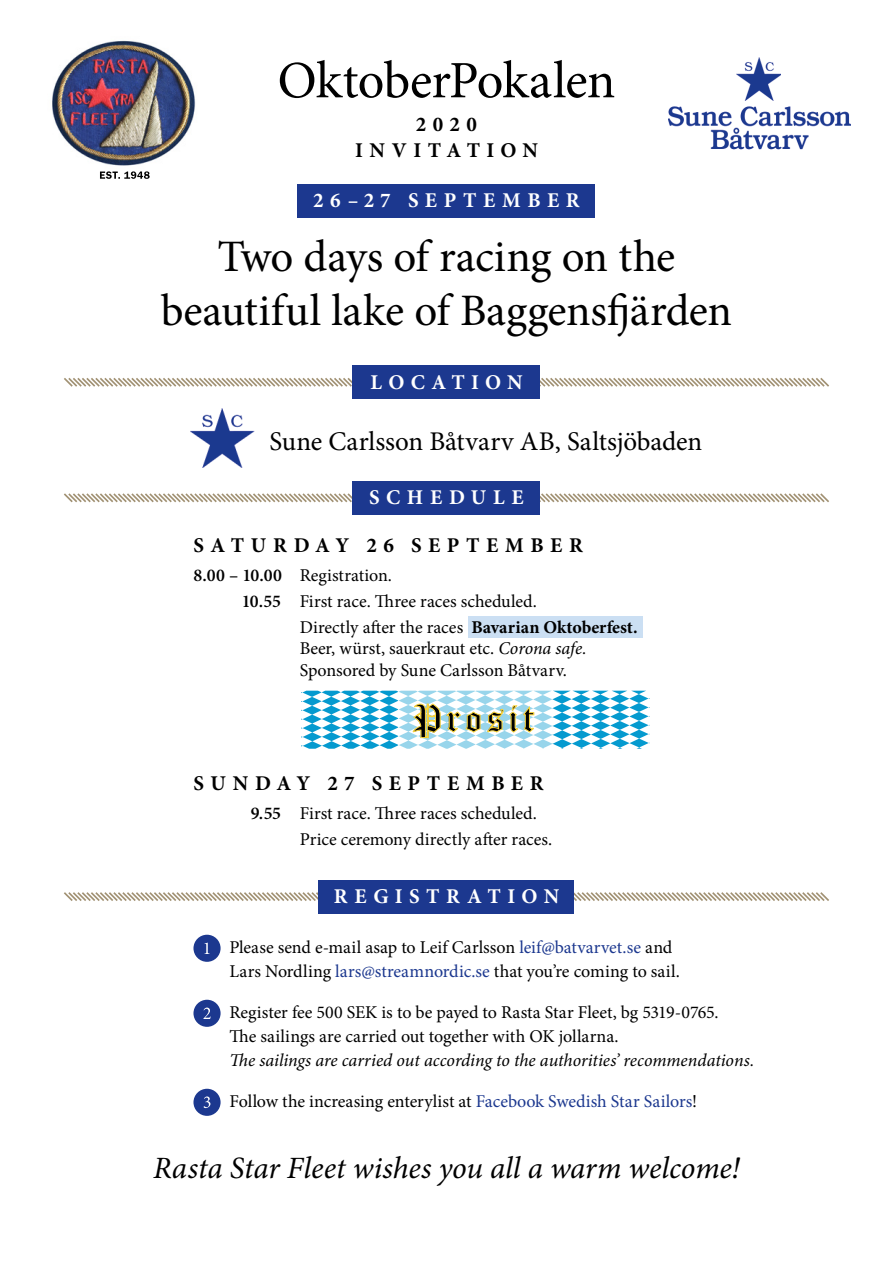
<style>
.page{position:relative;width:893px;height:1263px;background:#fff}
.page>*{position:absolute;margin:0;border:0;box-sizing:border-box;transform-origin:0 0}
.t1{font:52.5px "Minion Pro";letter-spacing:-.015em;color:#000}
.t2{font:45px "Minion Pro";letter-spacing:-.005em;color:#000}
.t3{font:42.45px "Old London";letter-spacing:.12em;color:#000}
.t4{font:italic 31.05px "Minion Pro";letter-spacing:-.005em;color:#000}
.t5{font:27px "Minion Pro";color:#000}
.t6{font:700 21px "Minion Pro";letter-spacing:.31em;color:#000}
.t7{font:700 21px "Minion Pro";letter-spacing:.31em;color:#fff}
.t8{font:18px/24px "Minion Pro";color:#000}
.s1{font-weight:600}
.s2{font-weight:700}
.s3{font-style:italic}
.s4{color:#1c388f}
</style>
<div class="page">
<div style="left:468px;top:617px;width:174px;height:21px;background:#cbdff3"></div>
<svg style="left:64px;top:376px;width:765px;height:12px"></svg>
<img style="left:191px;top:408px;width:64px;height:60px">
<div style="left:193px;top:935px;width:28px;height:27px;background:#1c388f;border-radius:50%"></div>
<svg style="left:205px;top:942px;width:4px;height:12px"></svg>
<div style="left:193px;top:1000px;width:28px;height:27px;background:#1c388f;border-radius:50%"></div>
<svg style="left:203px;top:1007px;width:8px;height:12px"></svg>
<div style="left:193px;top:1089px;width:28px;height:27px;background:#1c388f;border-radius:50%"></div>
<svg style="left:204px;top:1096px;width:6px;height:12px"></svg>
<div style="left:353px;top:366px;width:187px;height:33px;background:#1c388f"></div>
<div style="left:298px;top:184px;width:297px;height:33px;background:#1c388f"></div>
<svg style="left:64px;top:491px;width:765px;height:13px"></svg>
<svg style="left:64px;top:890px;width:765px;height:13px"></svg>
<div style="left:353px;top:481px;width:187px;height:33px;background:#1c388f"></div>
<div style="left:319px;top:880px;width:255px;height:33px;background:#1c388f"></div>
<img style="left:668px;top:106px;width:182px;height:43px">
<img style="left:736px;top:57px;width:44px;height:44px">
<img style="left:52px;top:40px;width:144px;height:126px">
<svg style="left:100px;top:171px;width:50px;height:8px"></svg>
<svg style="left:301px;top:691px;width:348px;height:58px"></svg>
<p class="t1" style="left:277px;top:45px;width:339px">OktoberPokalen</p>
<p class="t6" style="left:416px;top:110px;width:63px">2020</p>
<p class="t6" style="left:355px;top:135px;width:184px">INVITATION</p>
<p class="t7" style="left:313px;top:186px;width:268px">26–27 SEPTEMBER</p>
<p class="t2" style="left:218px;top:226px;width:459px">Two days of racing on the</p>
<p class="t2" style="left:161px;top:280px;width:573px">beautiful lake of Baggensfjärden</p>
<p class="t7" style="left:370px;top:367px;width:154px">LOCATION</p>
<p class="t5" style="left:269px;top:423px;width:434px">Sune Carlsson Båtvarv AB, Saltsjöbaden</p>
<p class="t7" style="left:369px;top:483px;width:156px">SCHEDULE</p>
<p class="t6" style="left:194px;top:530px;width:391px">SATURDAY 26 SEPTEMBER</p>
<p class="t8" style="left:193px;top:563px;width:200px"><span class="s1">8.00 – 10.00</span> Registration.</p>
<p class="t8" style="left:242px;top:589px;width:297px"><span class="s1">10.55</span> First race. Three races scheduled.</p>
<p class="t8" style="left:300px;top:616px;width:339px;line-height:21.6px">Directly after the races <span class="s2">Bavarian Oktoberfest.<br></span>Beer, würst, sauerkraut etc. <span class="s3">Corona safe.<br></span>Sponsored by Sune Carlsson Båtvarv.</p>
<p class="t3" style="left:413px;top:693px;width:124px">Prosit</p>
<p class="t6" style="left:194px;top:768px;width:351px">SUNDAY 27 SEPTEMBER</p>
<p class="t8" style="left:251px;top:801px;width:288px"><span class="s1">9.55</span> First race. Three races scheduled.</p>
<p class="t8" style="left:300px;top:827px;width:254px">Price ceremony directly after races.</p>
<p class="t7" style="left:334px;top:882px;width:227px">REGISTRATION</p>
<p class="t8" style="left:230px;top:935px;width:452px">Please send e-mail asap to Leif Carlsson <span class="s4">leif@batvarvet.se</span> and<br>Lars Nordling <span class="s4">lars@streamnordic.se</span> that you’re coming to sail.</p>
<p class="t8" style="left:230px;top:1000px;width:526px">Register fee 500 SEK is to be payed to Rasta Star Fleet, bg 5319-0765.<br>The sailings are carried out together with OK jollarna.<br><span class="s3">The sailings are carried out according to the authorities’ recommendations.</span></p>
<p class="t8" style="left:230px;top:1089px;width:469px">Follow the increasing enterylist at <span class="s4">Facebook Swedish Star Sailors</span>!</p>
<p class="t4" style="left:153px;top:1147px;width:588px">Rasta Star Fleet wishes you all a warm welcome!</p>
</div>
